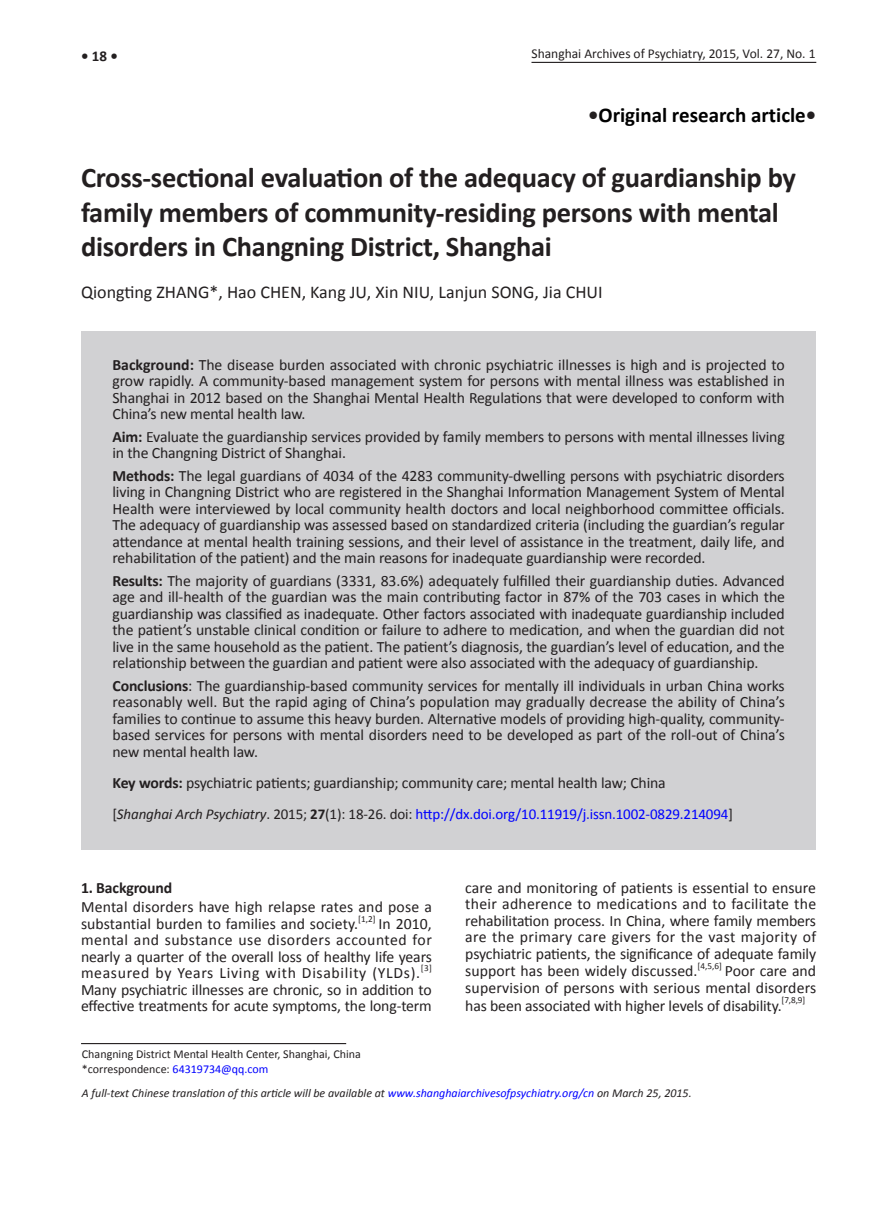
<style>
.page{position:relative;width:893px;height:1212px;background:#fff}
.page>*{position:absolute;margin:0;border:0;box-sizing:border-box;transform-origin:0 0}
.t1{font:700 28.5px/34.2px "Calibri";letter-spacing:-.01em;color:#231f20}
.正文_wrd_1{font:700 21px "Calibri";color:#000}
.Normal_wrd_49{font:18px "Calibri";color:#231f20}
.Normal_wrd_50{font:15.75px/16.5px "Calibri";letter-spacing:-.01em;color:#231f20;text-align:justify}
.Normal_wrd_50-2{font:700 15.75px "Calibri";letter-spacing:-.01em;color:#231f20}
.Normal_wrd_50-3{font:15px "Calibri";letter-spacing:-.01em;color:#00f}
.t2{font:700 15px "Calibri";color:#231f20}
.t3{font:13.5px "Calibri";color:#231f20}
.Normal_wrd_10{font:italic 12px "Calibri";color:#231f20}
.Normal_wrd_49-2{font:12px "Calibri";color:#231f20}
.Normal_wrd_50-4{font:9.15px "Calibri";color:#231f20}
.s1{color:#231f20}
.s2{font-weight:700}
.s3{font-style:italic;color:#231f20}
.s4{font-weight:700;color:#231f20}
.s5{color:#00f}
</style>
<div class="page">
<hr style="left:81px;top:1043px;width:265px;height:1px;background:#231f20">
<div style="left:81px;top:331px;width:735px;height:519px;background:#d1d1d3"></div>
<hr style="left:531px;top:62px;width:285px;height:1px;background:#231f20">
<p class="t2" style="left:81px;top:46px;width:38px">• 18 •</p>
<p class="t3" style="left:531px;top:45px;width:286px">Shanghai Archives of Psychiatry, 2015, Vol. 27, No. 1</p>
<p class="正文_wrd_1" style="left:588px;top:102px;width:230px"><span class="s1">•</span>Original research article<span class="s1">•</span></p>
<p class="t1" style="left:81px;top:159px;width:717px">Cross-sectional evaluation of the adequacy of guardianship by family members of community-residing persons with mental disorders in Changning District, Shanghai</p>
<p class="Normal_wrd_49" style="left:81px;top:281px;width:523px">Qiongting ZHANG*, Hao CHEN, Kang JU, Xin NIU, Lanjun SONG, Jia CHUI</p>
<p class="Normal_wrd_50" style="left:112px;top:356px;width:674px"><span class="s2">Background:</span> The disease burden associated with chronic psychiatric illnesses is high and is projected to grow rapidly. A community-based management system for persons with mental illness was established in Shanghai in 2012 based on the Shanghai Mental Health Regulations that were developed to conform with China’s new mental health law.</p>
<p class="Normal_wrd_50" style="left:112px;top:428px;width:674px"><span class="s2">Aim:</span> Evaluate the guardianship services provided by family members to persons with mental illnesses living in the Changning District of Shanghai.</p>
<p class="Normal_wrd_50" style="left:112px;top:467px;width:674px"><span class="s2">Methods:</span> The legal guardians of 4034 of the 4283 community-dwelling persons with psychiatric disorders living in Changning District who are registered in the Shanghai Information Management System of Mental Health were interviewed by local community health doctors and local neighborhood committee officials.<br>The adequacy of guardianship was assessed based on standardized criteria (including the guardian’s regular attendance at mental health training sessions, and their level of assistance in the treatment, daily life, and rehabilitation of the patient) and the main reasons for inadequate guardianship were recorded.</p>
<p class="Normal_wrd_50" style="left:112px;top:572px;width:674px"><span class="s2">Results:</span> The majority of guardians (3331, 83.6%) adequately fulfilled their guardianship duties. Advanced age and ill-health of the guardian was the main contributing factor in 87% of the 703 cases in which the guardianship was classified as inadequate. Other factors associated with inadequate guardianship included the patient’s unstable clinical condition or failure to adhere to medication, and when the guardian did not live in the same household as the patient. The patient’s diagnosis, the guardian’s level of education, and the relationship between the guardian and patient were also associated with the adequacy of guardianship.</p>
<p class="Normal_wrd_50" style="left:112px;top:677px;width:674px"><span class="s2">Conclusions</span>: The guardianship-based community services for mentally ill individuals in urban China works reasonably well. But the rapid aging of China’s population may gradually decrease the ability of China’s families to continue to assume this heavy burden. Alternative models of providing high-quality, community&shy;based services for persons with mental disorders need to be developed as part of the roll-out of China’s new mental health law.</p>
<p class="Normal_wrd_50" style="left:112px;top:774px;width:555px"><span class="s2">Key words:</span> psychiatric patients; guardianship; community care; mental health law; China</p>
<p class="Normal_wrd_50-3" style="left:112px;top:805px;width:622px"><span class="s1">[</span><span class="s3">Shanghai Arch Psychiatry</span><span class="s1">. 2015;</span> <span class="s4">27</span><span class="s1">(1): 18-26. doi:</span> http://dx.doi.org/10.11919/j.issn.1002-0829.214094<span class="s1">]</span></p>
<p class="Normal_wrd_50-2" style="left:81px;top:878px;width:93px">1. Background</p>
<p class="Normal_wrd_50" style="left:81px;top:898px;width:352px">Mental disorders have high relapse rates and pose a substantial burden to families and society.</p>
<p class="Normal_wrd_50-4" style="left:358px;top:913px;width:19px">[1,2]</p>
<p class="Normal_wrd_50" style="left:81px;top:915px;width:352px;text-indent:298px">In 2010, mental and substance use disorders accounted for nearly a quarter of the overall loss of healthy life years measured by Years Living with Disability (YLDs).</p>
<p class="Normal_wrd_50-4" style="left:421px;top:962px;width:13px">[3]</p>
<p class="Normal_wrd_50" style="left:81px;top:981px;width:352px">Many psychiatric illnesses are chronic, so in addition to effective treatments for acute symptoms, the long-term</p>
<p class="Normal_wrd_50" style="left:465px;top:879px;width:352px">care and monitoring of patients is essential to ensure their adherence to medications and to facilitate the rehabilitation process. In China, where family members are the primary care givers for the vast majority of psychiatric patients, the significance of adequate family support has been widely discussed.</p>
<p class="Normal_wrd_50-4" style="left:698px;top:960px;width:26px">[4,5,6]</p>
<p class="Normal_wrd_50" style="left:465px;top:961px;width:352px;line-height:17.2px;text-indent:259px">Poor care and supervision of persons with serious mental disorders has been associated with higher levels of disability.</p>
<p class="Normal_wrd_50-4" style="left:782px;top:995px;width:25px">[7,8,9]</p>
<p class="Normal_wrd_49-2" style="left:82px;top:1047px;width:280px">Changning District Mental Health Center, Shanghai, China</p>
<p class="Normal_wrd_49-2" style="left:82px;top:1062px;width:188px">*correspondence: <span class="s5">64319734@qq.com</span></p>
<p class="Normal_wrd_10" style="left:82px;top:1086px;width:611px">A full-text Chinese translation of this article will be available at <span class="s5">www.shanghaiarchivesofpsychiatry.org/cn</span> on March 25, 2015.</p>
</div>
